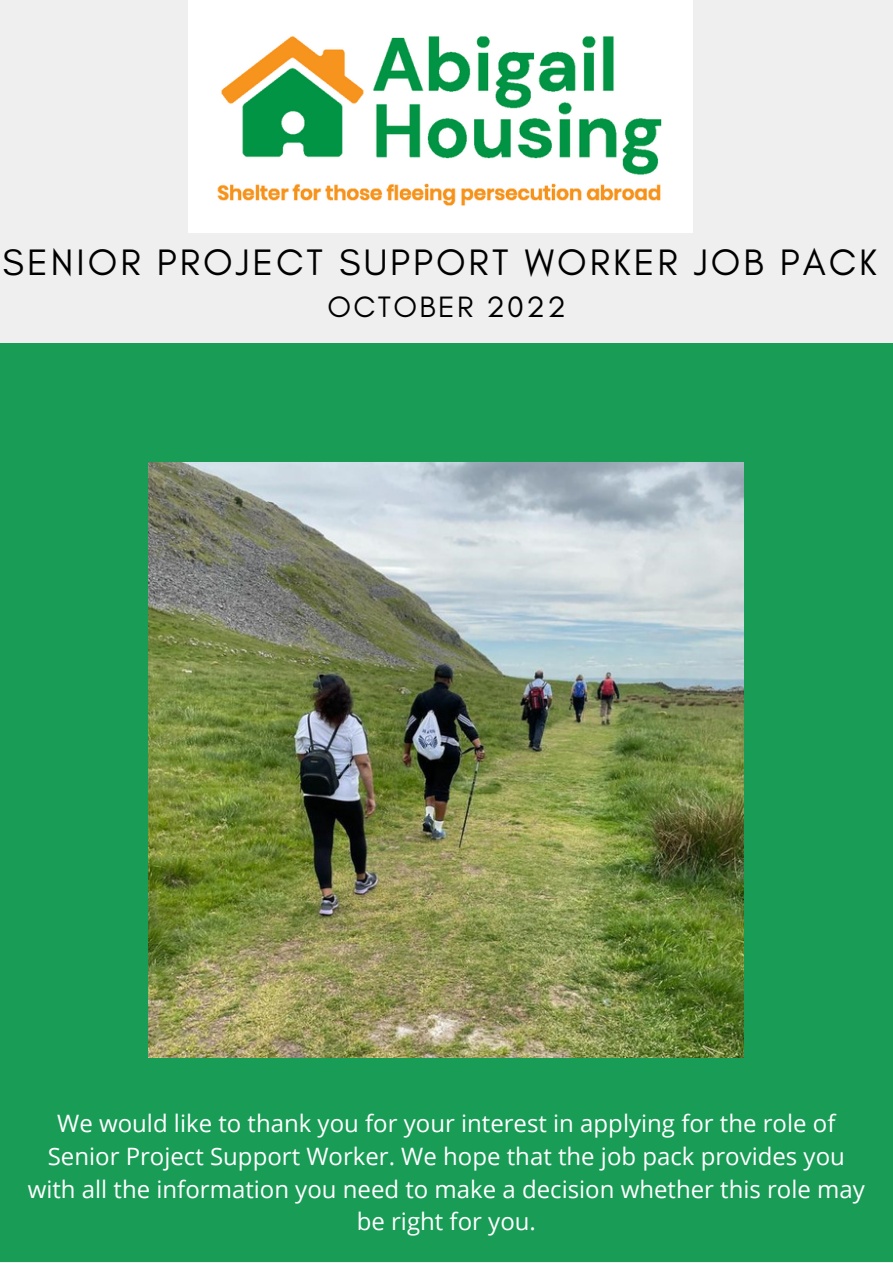
<style>
.page{position:relative;width:893px;height:1264px;background:#fff}
.page>*{position:absolute;margin:0;border:0;box-sizing:border-box;transform-origin:0 0}
.t1{font:37.5px "Glacial Indifference";letter-spacing:.08em;color:#000}
.t2{font:30px "Glacial Indifference";letter-spacing:.08em;color:#000}
.t3{font:24px/32.5px "Open Sans";color:#fff;text-align:center}
</style>
<div class="page">
<div style="left:0;top:0;width:892px;height:1262px;background:#eeefee"></div>
<div style="left:0;top:343px;width:892px;height:918px;background:#199c56"></div>
<img style="left:149px;top:462px;width:594px;height:595px">
<img style="left:188px;top:0;width:504px;height:233px">
<h1 class="t1" style="left:3px;top:239px;width:875px">SENIOR PROJECT SUPPORT WORKER JOB PACK</h1>
<p class="t2" style="left:327px;top:289px;width:240px">OCTOBER 2022</p>
<p class="t3" style="left:28px;top:1106px;width:838px">We would like to thank you for your interest in applying for the role of Senior Project Support Worker. We hope that the job pack provides you with all the information you need to make a decision whether this role may be right for you.</p>
</div>
